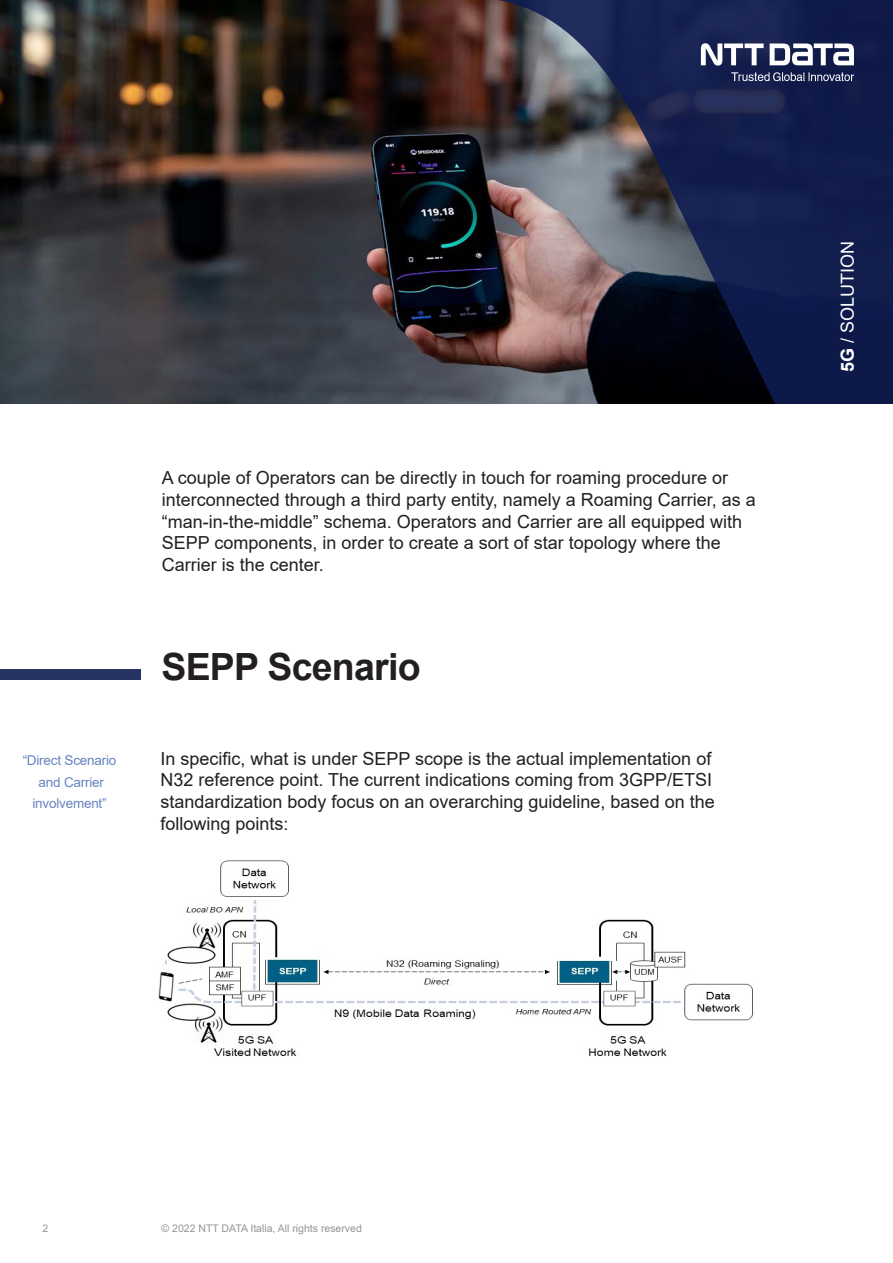
<style>
.page{position:relative;width:893px;height:1263px;background:#fff}
.page>*{position:absolute;margin:0;border:0;box-sizing:border-box;transform-origin:0 0}
.Headline_Chapter_20p{font:700 37.5px "Arial";letter-spacing:-.02em;color:#231f20}
.t1{font:18px/21.6px "Arial";color:#231f20}
.t2{font:18px "Arial";color:#fff}
.Legende_9pt{font:13.5px "Arial";letter-spacing:-.015em;color:#6785c1}
.t3{font:10.5px "Arial";color:#939598}
.s1{font-weight:700}
</style>
<div class="page">
<img style="left:0;top:0;width:497px;height:404px">
<img style="left:159px;top:860px;width:594px;height:196px">
<svg style="left:497px;top:0;width:396px;height:404px;background:#313450"></svg>
<div style="left:0;top:669px;width:141px;height:10px;background:#273361"></div>
<svg style="left:701px;top:43px;width:153px;height:38px"></svg>
<p class="Legende_9pt" style="left:23px;top:751px;width:95px">“Direct Scenario</p>
<p class="Legende_9pt" style="left:39px;top:773px;width:67px">and Carrier</p>
<p class="Legende_9pt" style="left:32px;top:794px;width:76px">involvement”</p>
<p class="t1" style="left:162px;top:467px;width:595px">A couple of Operators can be directly in touch for roaming procedure or interconnected through a third party entity, namely a Roaming Carrier, as a “man-in-the-middle” schema. Operators and Carrier are all equipped with SEPP components, in order to create a sort of star topology where the Carrier is the center.</p>
<p class="Headline_Chapter_20p" style="left:161px;top:641px;width:261px">SEPP Scenario</p>
<p class="t1" style="left:160px;top:747px;width:556px">In specific, what is under SEPP scope is the actual implementation of N32 reference point. The current indications coming from 3GPP/ETSI standardization body focus on an overarching guideline, based on the following points:</p>
<p class="t2" style="left:835px;top:372px;width:133px;rotate:-90deg"><span class="s1">5G</span> / SOLUTION</p>
<p class="t3" style="left:43px;top:1221px;width:7px">2</p>
<p class="t3" style="left:162px;top:1221px;width:202px">© 2022 NTT DATA Italia, All rights reserved</p>
</div>
